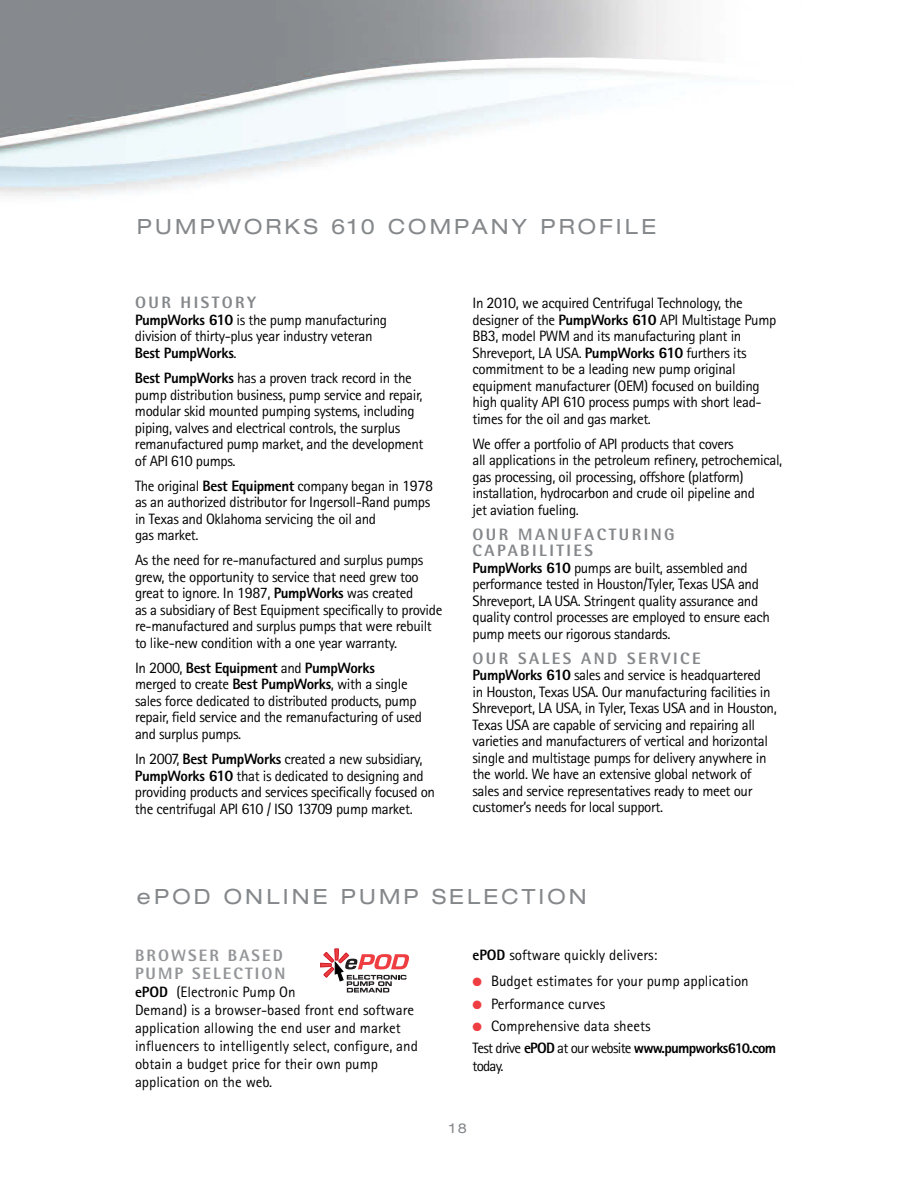
<style>
.page{position:relative;width:918px;height:1188px;background:#fff}
.page>*{position:absolute;margin:0;border:0;box-sizing:border-box;transform-origin:0 0}
.t1{font:expanded 21px "Helvetica Neue LT Pro";letter-spacing:.15em;color:#85888b}
.t2{font:800 16.5px/16.5px "Rotis Semi Sans";letter-spacing:.15em;color:#85888b}
.t3{font:800 16.5px/18px "Rotis Semi Sans";letter-spacing:.125em;color:#939598}
.t4{font:15px/16.5px "Rotis Sans Serif";letter-spacing:-.025em;color:#000}
.t5{font:15px/18px "Rotis Sans Serif";color:#000}
.t6{font:expanded 13.5px "Helvetica Neue LT Pro";color:#85888b}
.s1{font-weight:800}
.s2{font-weight:800;font-size:16.05px}
.s3{font-size:16.05px}
.s4{color:#ef3e42}
</style>
<div class="page">
<img style="left:0;top:0;width:761px;height:138px">
<svg style="left:320px;top:949px;width:89px;height:44px"></svg>
<h1 class="t1" style="left:137px;top:219px;width:521px">PUMPWORKS 610 COMPANY PROFILE</h1>
<p class="t2" style="left:135px;top:296px;width:122px">OUR HISTORY</p>
<p class="t4" style="left:135px;top:313px;width:254px"><span class="s1">PumpWorks</span> <span class="s2">610</span> is the pump manufacturing division of thirty-plus year industry veteran<br><span class="s1">Best PumpWorks</span>.</p>
<p class="t4" style="left:135px;top:371px;width:290px"><span class="s1">Best PumpWorks</span> has a proven track record in the pump distribution business, pump service and repair, modular skid mounted pumping systems, including piping, valves and electrical controls, the surplus remanufactured pump market, and the development of API <span class="s3">610</span> pumps.</p>
<p class="t4" style="left:135px;top:479px;width:300px">The original <span class="s1">Best Equipment</span> company began in <span class="s3">1978 </span>as an authorized distributor for Ingersoll-Rand pumps in Texas and Oklahoma servicing the oil and<br>gas market.</p>
<p class="t4" style="left:135px;top:553px;width:309px">As the need for re-manufactured and surplus pumps grew, the opportunity to service that need grew too great to ignore. In <span class="s3">1987</span>, <span class="s1">PumpWorks</span> was created<br>as a subsidiary of Best Equipment specifically to provide re-manufactured and surplus pumps that were rebuilt to like-new condition with a one year warranty.</p>
<p class="t4" style="left:135px;top:661px;width:289px">In <span class="s3">2000</span>, <span class="s1">Best Equipment</span> and <span class="s1">PumpWorks<br></span>merged to create <span class="s1">Best PumpWorks</span>, with a single sales force dedicated to distributed products, pump repair, field service and the remanufacturing of used and surplus pumps.</p>
<p class="t4" style="left:135px;top:752px;width:302px">In <span class="s3">2007</span>, <span class="s1">Best PumpWorks</span> created a new subsidiary, <span class="s1">PumpWorks</span> <span class="s2">610</span> that is dedicated to designing and providing products and services specifically focused on the centrifugal API <span class="s3">610</span> / ISO <span class="s3">13709</span> pump market.</p>
<p class="t4" style="left:472px;top:296px;width:305px">In <span class="s3">2010</span>, we acquired Centrifugal Technology, the designer of the <span class="s1">PumpWorks</span> <span class="s2">610</span> API Multistage Pump BB<span class="s3">3</span>, model PWM and its manufacturing plant in Shreveport, LA USA. <span class="s1">PumpWorks</span> <span class="s2">610</span> furthers its commitment to be a leading new pump original equipment manufacturer (OEM) focused on building high quality API <span class="s3">610</span> process pumps with short lead&shy;times for the oil and gas market.</p>
<p class="t4" style="left:472px;top:437px;width:311px">We offer a portfolio of API products that covers<br>all applications in the petroleum refinery, petrochemical, gas processing, oil processing, offshore (platform) installation, hydrocarbon and crude oil pipeline and<br>jet aviation fueling.</p>
<p class="t2" style="left:472px;top:528px;width:204px">OUR MANUFACTURING<br>CAPABILITIES</p>
<p class="t4" style="left:472px;top:561px;width:299px"><span class="s1">PumpWorks</span> <span class="s2">610</span> pumps are built, assembled and performance tested in Houston/Tyler, Texas USA and Shreveport, LA USA. Stringent quality assurance and quality control processes are employed to ensure each pump meets our rigorous standards.</p>
<p class="t2" style="left:472px;top:652px;width:230px">OUR SALES AND SERVICE</p>
<p class="t4" style="left:472px;top:669px;width:306px"><span class="s1">PumpWorks</span> <span class="s2">610</span> sales and service is headquartered<br>in Houston, Texas USA. Our manufacturing facilities in Shreveport, LA USA, in Tyler, Texas USA and in Houston, Texas USA are capable of servicing and repairing all varieties and manufacturers of vertical and horizontal single and multistage pumps for delivery anywhere in the world. We have an extensive global network of sales and service representatives ready to meet our customer’s needs for local support.</p>
<h1 class="t1" style="left:137px;top:889px;width:451px">ePOD ONLINE PUMP SELECTION</h1>
<p class="t3" style="left:135px;top:948px;width:152px">BROWSER BASED<br>PUMP SELECTION</p>
<p class="t5" style="left:135px;top:984px;width:284px"><span class="s1">ePOD</span> (Electronic Pump On<br>Demand) is a browser-based front end software application allowing the end user and market influencers to intelligently select, configure, and obtain a budget price for their own pump application on the web.</p>
<p class="t5" style="left:472px;top:947px;width:187px"><span class="s1">ePOD</span> software quickly delivers:</p>
<p class="t5" style="left:473px;top:974px;width:278px"><span class="s4">●</span> Budget estimates for your pump application</p>
<p class="t5" style="left:473px;top:996px;width:134px"><span class="s4">●</span> Performance curves</p>
<p class="t5" style="left:472px;top:1016px;width:305px;line-height:22.4px"><span class="s4">●</span> Comprehensive data sheets<br>Test drive <span class="s1">ePOD</span> at our website <span class="s1">www.pumpworks610.com</span></p>
<p class="t4" style="left:472px;top:1060px;width:33px">today.</p>
<p class="t6" style="left:450px;top:1124px;width:19px">18</p>
</div>
